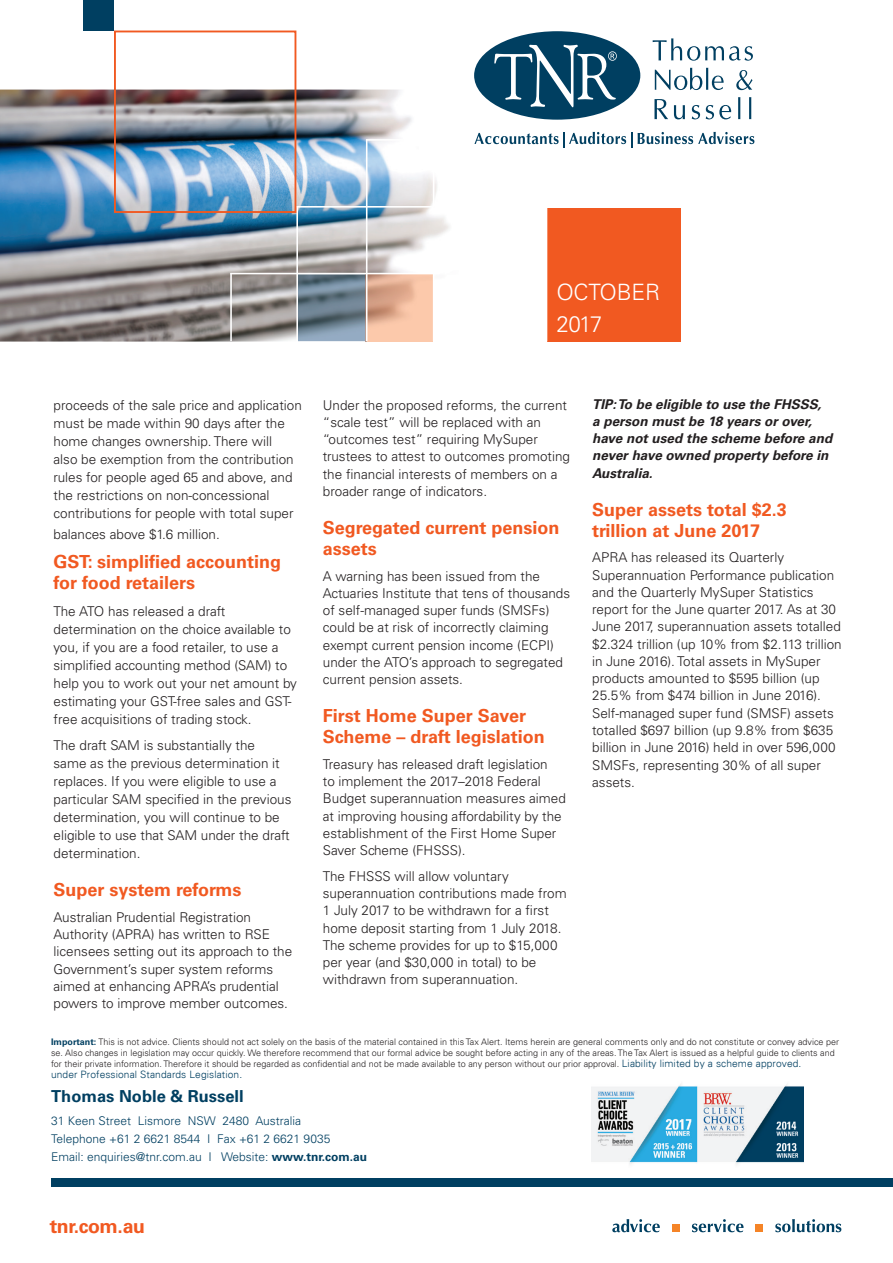
<style>
.page{position:relative;width:893px;height:1263px;background:#fff}
.page>*{position:absolute;margin:0;border:0;box-sizing:border-box;transform-origin:0 0}
.t1{font:300 22.5px/31.5px "Univers";letter-spacing:-.01em;color:#fff}
.t2{font:700 19.5px "Univers";letter-spacing:-.02em;color:#f15921}
.t3{font:700 18px/21px "Univers";color:#f15921}
.t4{font:700 16.5px "Univers";color:#003f61}
.t5{font:300 13.5px/17.2px "Univers";color:#231f20}
.t6{font:italic 700 13.5px/17.2px "Univers LT Std";color:#231f20}
.t7{font:300 12px/18px "Univers";color:#003f61}
.t8{font:italic 300 10.2px "Univers";letter-spacing:.01em;color:#003f61}
.t9{font:300 9px/10.9px "Univers";color:#231f20}
.s1{font-weight:700;color:#003f61}
.s2{font-style:italic;font-size:10.2px;color:#003f61}
.s3{font-weight:700}
</style>
<div class="page">
<div style="left:547px;top:208px;width:134px;height:134px;background:#f15921"></div>
<img style="left:591px;top:1084px;width:213px;height:80px">
<div style="left:51px;top:1178px;width:842px;height:8px;background:#003f61"></div>
<img style="left:0;top:90px;width:545px;height:252px">
<div style="left:474px;top:31px;width:166px;height:89px;background:#003f61;border-radius:50%"></div>
<svg style="left:494px;top:45px;width:123px;height:62px"></svg>
<svg style="left:474px;top:132px;width:158px;height:16px"></svg>
<svg style="left:638px;top:132px;width:116px;height:12px"></svg>
<svg style="left:653px;top:38px;width:100px;height:23px"></svg>
<svg style="left:655px;top:68px;width:69px;height:22px"></svg>
<svg style="left:736px;top:70px;width:16px;height:20px"></svg>
<svg style="left:654px;top:99px;width:14px;height:20px"></svg>
<svg style="left:674px;top:105px;width:11px;height:14px"></svg>
<svg style="left:692px;top:105px;width:8px;height:14px"></svg>
<svg style="left:706px;top:105px;width:25px;height:14px"></svg>
<svg style="left:738px;top:97px;width:2px;height:22px"></svg>
<svg style="left:749px;top:97px;width:2px;height:22px"></svg>
<svg style="left:612px;top:1219px;width:48px;height:13px"></svg>
<svg style="left:692px;top:1219px;width:51px;height:13px"></svg>
<svg style="left:775px;top:1219px;width:66px;height:13px"></svg>
<div style="left:673px;top:1225px;width:7px;height:7px;background:#f58427"></div>
<div style="left:756px;top:1225px;width:7px;height:7px;background:#f58427"></div>
<img style="left:298px;top:274px;width:135px;height:67px">
<hr style="left:296px;top:206px;width:2px;height:135px;background:#fff">
<hr style="left:297px;top:206px;width:137px;height:2px;background:#fff">
<hr style="left:367px;top:139px;width:67px;height:2px;background:#fff">
<hr style="left:230px;top:273px;width:204px;height:1px;background:#fff">
<hr style="left:366px;top:139px;width:1px;height:202px;background:#fff">
<hr style="left:230px;top:273px;width:2px;height:68px;background:#fff">
<hr style="left:433px;top:273px;width:1px;height:68px;background:#fff">
<hr style="left:433px;top:139px;width:1px;height:69px;background:#fff">
<div style="left:114px;top:31px;width:182px;height:182px;border:2px solid #f15921"></div>
<div style="left:83px;top:0;width:31px;height:31px;background:#003f61"></div>
<h1 class="t1" style="left:556px;top:276px;width:105px">OCTOBER<br>2017</h1>
<p class="t5" style="left:54px;top:396px;width:250px;line-height:18px">proceeds of the sale price and application must be made within 90 days after the home changes ownership. There will<br>also be exemption from the contribution rules for people aged 65 and above, and the restrictions on non-concessional contributions for people with total super</p>
<p class="t5" style="left:54px;top:525px;width:168px">balances above $1.6 million.</p>
<h3 class="t3" style="left:54px;top:551px;width:229px">GST: simplified accounting for food retailers</h3>
<p class="t5" style="left:54px;top:602px;width:245px;line-height:18px">The ATO has released a draft determination on the choice available to you, if you are a food retailer, to use a simplified accounting method (SAM) to help you to work out your net amount by estimating your GST-free sales and GST&shy;free acquisitions of trading stock.</p>
<p class="t5" style="left:54px;top:736px;width:239px;line-height:18px">The draft SAM is substantially the<br>same as the previous determination it replaces. If you were eligible to use a particular SAM specified in the previous determination, you will continue to be eligible to use that SAM under the draft determination.</p>
<h3 class="t3" style="left:54px;top:879px;width:190px">Super system reforms</h3>
<p class="t5" style="left:54px;top:908px;width:240px">Australian Prudential Registration Authority (APRA) has written to RSE licensees setting out its approach to the Government’s super system reforms aimed at enhancing APRA’s prudential powers to improve member outcomes.</p>
<p class="t5" style="left:323px;top:396px;width:249px">Under the proposed reforms, the current “scale test” will be replaced with an “outcomes test” requiring MySuper trustees to attest to outcomes promoting the financial interests of members on a broader range of indicators.</p>
<h3 class="t3" style="left:323px;top:517px;width:238px">Segregated current pension assets</h3>
<p class="t5" style="left:323px;top:567px;width:249px">A warning has been issued from the Actuaries Institute that tens of thousands of self-managed super funds (SMSFs) could be at risk of incorrectly claiming exempt current pension income (ECPI) under the ATO’s approach to segregated current pension assets.</p>
<h3 class="t3" style="left:323px;top:705px;width:223px">First Home Super Saver<br>Scheme – draft legislation</h3>
<p class="t5" style="left:323px;top:755px;width:245px">Treasury has released draft legislation<br>to implement the 2017–2018 Federal Budget superannuation measures aimed at improving housing affordability by the establishment of the First Home Super Saver Scheme (FHSSS).</p>
<p class="t5" style="left:323px;top:867px;width:245px">The FHSSS will allow voluntary superannuation contributions made from 1 July 2017 to be withdrawn for a first home deposit starting from 1 July 2018.<br>The scheme provides for up to $15,000 per year (and $30,000 in total) to be withdrawn from superannuation.</p>
<p class="t6" style="left:592px;top:396px;width:242px">TIP: To be eligible to use the FHSSS,<br>a person must be 18 years or over, have not used the scheme before and never have owned property before in<br>Australia.</p>
<h3 class="t3" style="left:592px;top:499px;width:196px">Super assets total $2.3 trillion at June 2017</h3>
<p class="t5" style="left:592px;top:549px;width:251px">APRA has released its Quarterly Superannuation Performance publication and the Quarterly MySuper Statistics report for the June quarter 2017. As at 30<br>June 2017, superannuation assets totalled $2.324 trillion (up 10% from $2.113 trillion in June 2016). Total assets in MySuper products amounted to $595 billion (up 25.5% from $474 billion in June 2016).<br>Self-managed super fund (SMSF) assets totalled $697 billion (up 9.8% from $635 billion in June 2016) held in over 596,000<br>SMSFs, representing 30% of all super assets.</p>
<p class="t9" style="left:51px;top:1036px;width:789px"><span class="s1">Important:</span> This is not advice. Clients should not act solely on the basis of the material contained in this Tax Alert. Items herein are general comments only and do not constitute or convey advice per se. Also changes in legislation may occur quickly. We therefore recommend that our formal advice be sought before acting in any of the areas. The Tax Alert is issued as a helpful guide to clients and for their private information. Therefore it should be regarded as confidential and not be made available to any person without our prior approval. <span class="s2">Liability limited by a scheme approved.</span></p>
<p class="t8" style="left:51px;top:1068px;width:193px">under Professional Standards Legislation.</p>
<p class="t4" style="left:51px;top:1087px;width:194px">Thomas Noble &amp; Russell</p>
<p class="t7" style="left:51px;top:1111px;width:317px">31 Keen Street Lismore NSW 2480 Australia<br>Telephone +61 2 6621 8544 I Fax +61 2 6621 9035<br>Email: enquiries@tnr.com.au I Website: <span class="s3">www.tnr.com.au</span></p>
<h2 class="t2" style="left:50px;top:1214px;width:97px">tnr.com.au</h2>
</div>
